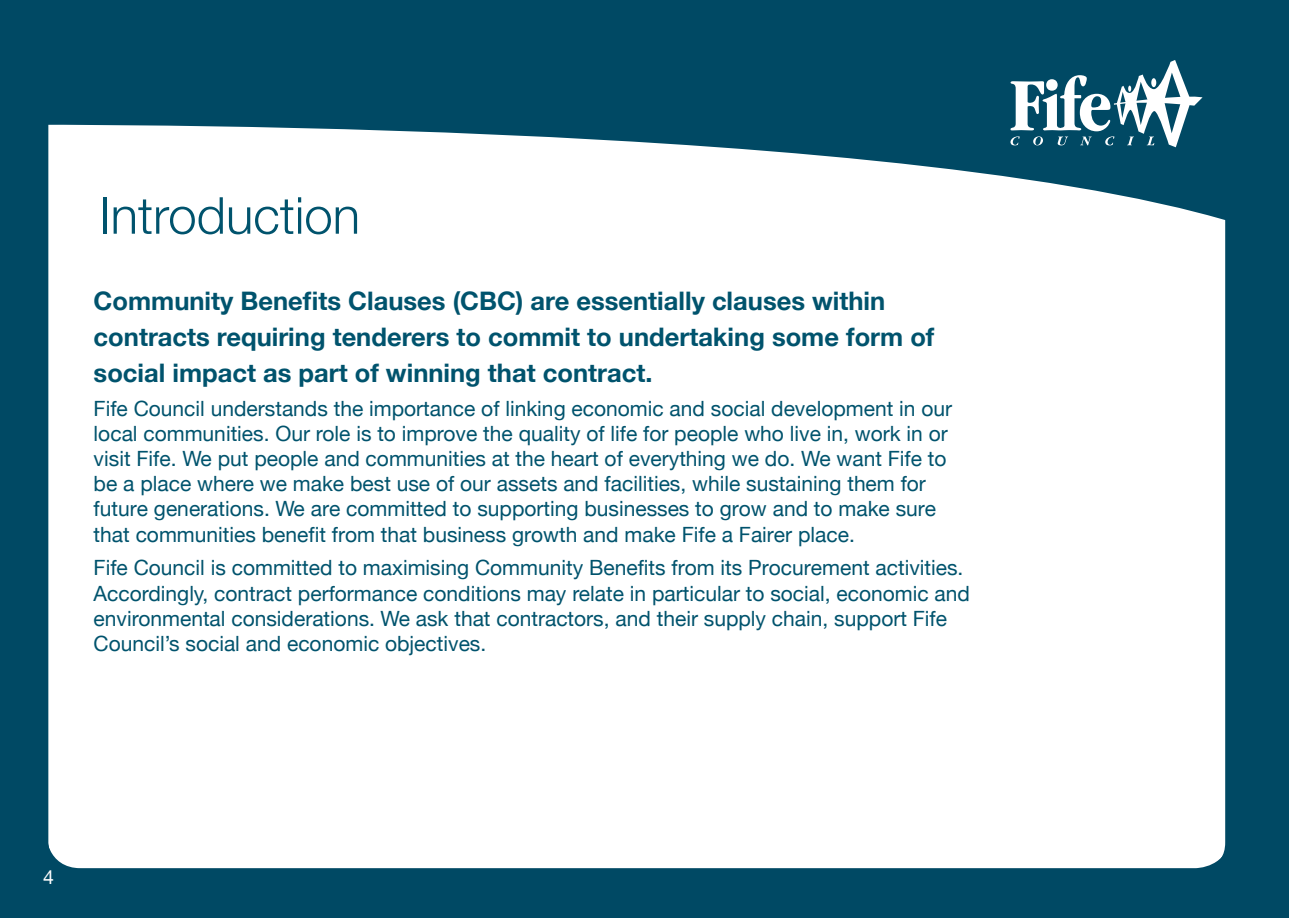
<style>
.page{position:relative;width:1289px;height:919px;background:#fff}
.page>*{position:absolute;margin:0;border:0;box-sizing:border-box;transform-origin:0 0}
.t1{font:300 51px "Helvetica Neue";color:#00536d}
.t2{font:700 25.5px/36px "Helvetica Neue";color:#00536d}
.t3{font:21px/25.2px "Helvetica Neue";color:#00536d}
.t4{font:19.5px "Helvetica Neue";color:#fff}
</style>
<div class="page">
<div style="left:0;top:0;width:1276px;height:917px;background:#004964"></div>
<div style="left:46px;top:89px;width:1184px;height:779px;background:#fff;border-radius:36px"></div>
<svg style="left:49px;top:89px;width:1175px;height:131px"></svg>
<div style="left:31px;top:45px;width:1211px;height:840px;border:17px solid #004964;border-radius:35px"></div>
<svg style="left:1010px;top:60px;width:192px;height:87px"></svg>
<div style="left:1276px;top:0;width:12px;height:917px;background:#004964"></div>
<h1 class="t1" style="left:99px;top:174px;width:262px">Introduction</h1>
<p class="t2" style="left:94px;top:283px;width:842px">Community Benefits Clauses (CBC) are essentially clauses within contracts requiring tenderers to commit to undertaking some form of social impact as part of winning that contract.</p>
<p class="t3" style="left:94px;top:397px;width:860px">Fife Council understands the importance of linking economic and social development in our local communities. Our role is to improve the quality of life for people who live in, work in or visit Fife. We put people and communities at the heart of everything we do. We want Fife to be a place where we make best use of our assets and facilities, while sustaining them for future generations. We are committed to supporting businesses to grow and to make sure that communities benefit from that business growth and make Fife a Fairer place.</p>
<p class="t3" style="left:94px;top:556px;width:877px">Fife Council is committed to maximising Community Benefits from its Procurement activities.<br>Accordingly, contract performance conditions may relate in particular to social, economic and environmental considerations. We ask that contractors, and their supply chain, support Fife Council’s social and economic objectives.</p>
<p class="t4" style="left:43px;top:862px;width:12px">4</p>
</div>
